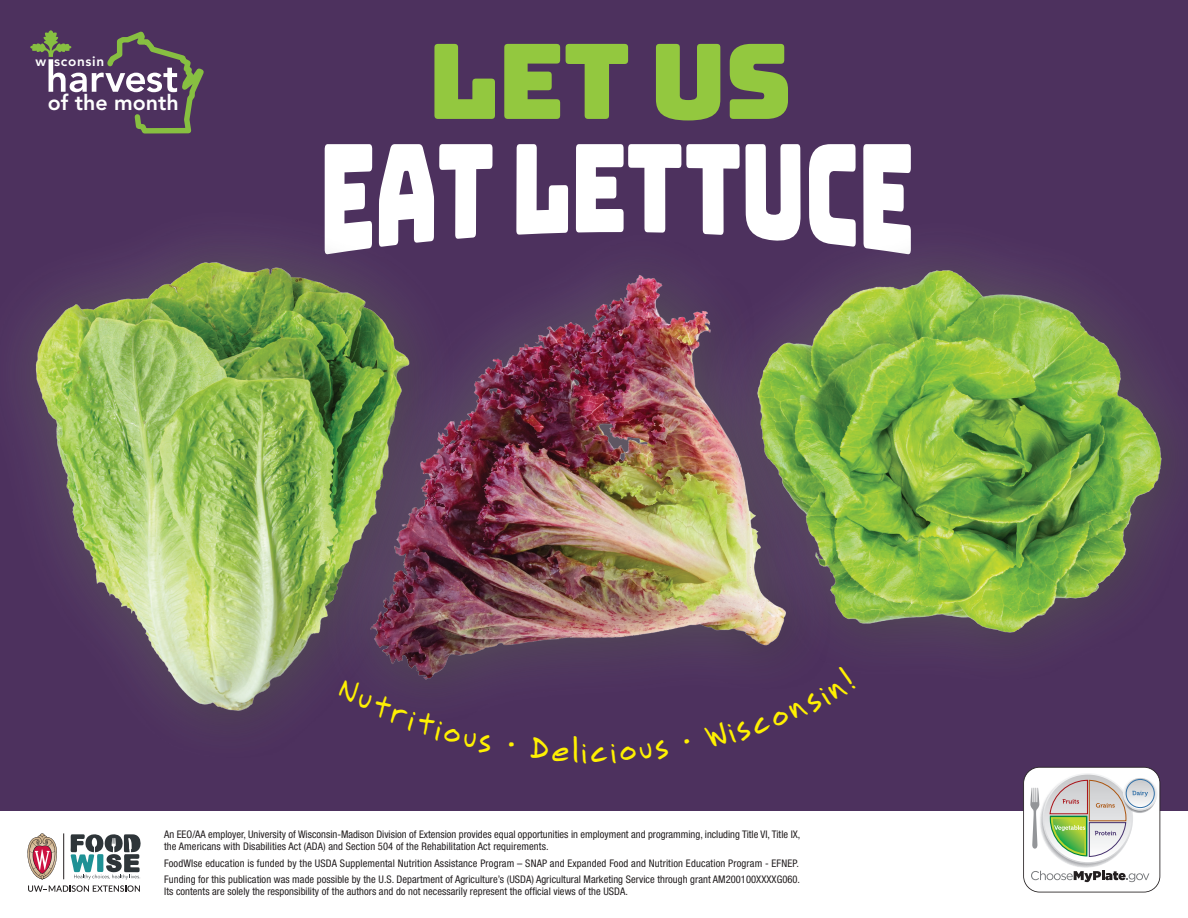
<style>
.page{position:relative;width:1188px;height:918px;background:#fff}
.page>*{position:absolute;margin:0;border:0;box-sizing:border-box;transform-origin:0 0}
.t1{font:104.25px "Bungee";color:#93c83f}
.t2{font:800 21.45px "Avenir";color:#fff}
.t3{font:800 13.5px "Avenir";letter-spacing:.05em;color:#fff}
.small_type_-_bottom{font:condensed 10.5px/12px "Helvetica Neue";letter-spacing:.005em;color:#231f20}
</style>
<div class="page">
<div style="left:0;top:0;width:1188px;height:810px;background:#4d315e"></div>
<svg style="left:1023px;top:767px;width:137px;height:125px"></svg>
<svg style="left:27px;top:833px;width:114px;height:59px"></svg>
<svg style="left:30px;top:30px;width:174px;height:104px"></svg>
<svg style="left:325px;top:144px;width:47px;height:51px"></svg>
<svg style="left:379px;top:144px;width:114px;height:67px"></svg>
<svg style="left:516px;top:144px;width:52px;height:67px"></svg>
<svg style="left:576px;top:144px;width:225px;height:67px"></svg>
<svg style="left:809px;top:144px;width:47px;height:60px"></svg>
<svg style="left:863px;top:144px;width:48px;height:60px"></svg>
<div style="left:0;top:195px;width:472px;height:581px;background:#4d315e"></div>
<img style="left:32px;top:260px;width:276px;height:453px">
<div style="left:308px;top:211px;width:542px;height:531px;background:#fff;opacity:.25"></div>
<img style="left:357px;top:272px;width:334px;height:408px">
<div style="left:691px;top:204px;width:497px;height:494px;background:#fff;opacity:.25"></div>
<img style="left:730px;top:221px;width:441px;height:451px">
<svg style="left:338px;top:677px;width:155px;height:65px"></svg>
<svg style="left:530px;top:736px;width:139px;height:6px"></svg>
<svg style="left:684px;top:738px;width:6px;height:4px"></svg>
<svg style="left:704px;top:665px;width:152px;height:77px"></svg>
<p class="t3" style="left:35px;top:53px;width:70px">w sconsin</p>
<p class="t2" style="left:48px;top:90px;width:132px">of the month</p>
<p class="t1" style="left:427px;top:22px;width:366px">LET US</p>
<p class="small_type_-_bottom" style="left:164px;top:829px;width:638px">An EEO/AA employer, University of Wisconsin-Madison Division of Extension provides equal opportunities in employment and programming, including Title VI, Title IX, the Americans with Disabilities Act (ADA) and Section 504 of the Rehabilitation Act requirements.</p>
<p class="small_type_-_bottom" style="left:164px;top:857px;width:636px">FoodWIse education is funded by the USDA Supplemental Nutrition Assistance Program – SNAP and Expanded Food and Nutrition Education Program - EFNEP.</p>
<p class="small_type_-_bottom" style="left:164px;top:874px;width:638px">Funding for this publication was made possible by the U.S. Department of Agriculture’s (USDA) Agricultural Marketing Service through grant AM200100XXXXG060.<br>Its contents are solely the responsibility of the authors and do not necessarily represent the official views of the USDA.</p>
</div>
